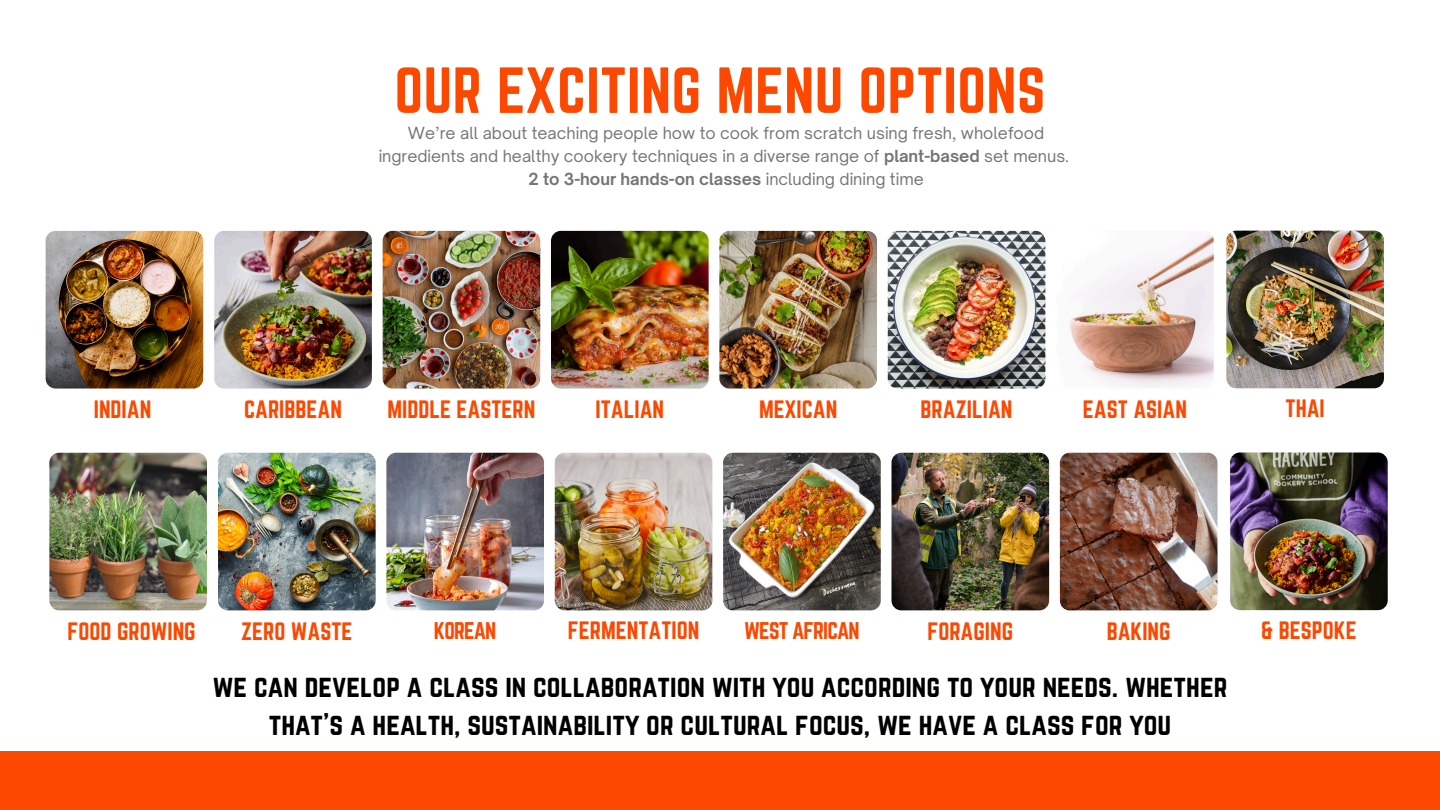
<style>
.page{position:relative;width:1440px;height:810px;background:#fff}
.page>*{position:absolute;margin:0;border:0;box-sizing:border-box;transform-origin:0 0}
.t1{font:56.9px "Norwester";letter-spacing:.01em;color:#fd4801}
.t2{font:27.4px/38.2px "Norwester";color:#000;text-align:center}
.t3{font:22px "Norwester";color:#fd4801}
.t4{font:21.1px "Norwester";letter-spacing:-.04em;color:#fd4801}
.t5{font:16px/23.2px "Open Sauce One";color:#191919;text-align:center}
.s1{font-weight:700}
</style>
<div class="page">
<img style="left:46px;top:231px;width:157px;height:158px;border-radius:10px">
<img style="left:383px;top:231px;width:157px;height:158px;border-radius:10px">
<img style="left:214px;top:231px;width:158px;height:158px;border-radius:10px">
<img style="left:551px;top:231px;width:158px;height:158px;border-radius:10px">
<img style="left:719px;top:231px;width:158px;height:158px;border-radius:10px">
<img style="left:888px;top:231px;width:157px;height:158px;border-radius:10px">
<div style="left:0;top:751px;width:1440px;height:59px;background:#fd4801"></div>
<img style="left:1056px;top:231px;width:158px;height:158px;border-radius:10px">
<img style="left:49px;top:453px;width:158px;height:157px;border-radius:10px">
<img style="left:386px;top:453px;width:158px;height:157px;border-radius:10px">
<img style="left:218px;top:453px;width:158px;height:157px;border-radius:10px">
<img style="left:555px;top:453px;width:157px;height:157px;border-radius:10px">
<img style="left:723px;top:453px;width:158px;height:157px;border-radius:10px">
<img style="left:892px;top:453px;width:157px;height:157px;border-radius:10px">
<img style="left:1060px;top:453px;width:158px;height:157px;border-radius:10px">
<img style="left:1226px;top:231px;width:158px;height:157px;border-radius:10px">
<img style="left:1230px;top:453px;width:158px;height:157px;border-radius:10px">
<h3 class="t1" style="left:395px;top:56px;width:652px">OUR EXCITING MENU OPTIONS</h3>
<p class="t5" style="left:379px;top:121px;width:692px">We’re all about teaching people how to cook from scratch using fresh, wholefood ingredients and healthy cookery techniques in a diverse range of <span class="s1">plant-based</span> set menus.<br><span class="s1">2 to 3-hour hands-on classes</span> including dining time</p>
<h3 class="t3" style="left:94px;top:396px;width:59px">INDIAN</h3>
<p class="t3" style="left:244px;top:396px;width:99px">CARIBBEAN</p>
<h3 class="t3" style="left:387px;top:396px;width:149px">MIDDLE EASTERN</h3>
<p class="t3" style="left:595px;top:396px;width:70px">ITALIAN</p>
<p class="t3" style="left:759px;top:396px;width:80px">MEXICAN</p>
<p class="t3" style="left:921px;top:396px;width:93px">BRAZILIAN</p>
<p class="t3" style="left:1083px;top:396px;width:106px">EAST ASIAN</p>
<h3 class="t3" style="left:1286px;top:395px;width:41px">THAI</h3>
<p class="t3" style="left:68px;top:618px;width:130px">FOOD GROWING</p>
<h3 class="t3" style="left:241px;top:618px;width:113px">ZERO WASTE</h3>
<h3 class="t4" style="left:434px;top:618px;width:64px">KOREAN</h3>
<h3 class="t3" style="left:568px;top:617px;width:133px">FERMENTATION</h3>
<h3 class="t3" style="left:927px;top:618px;width:87px">FORAGING</h3>
<h3 class="t2" style="left:213px;top:667px;width:1016px">we can develop a class in collaboration with you according to your needs. whether that's a health, sustainability or cultural focus, we have a class for you</h3>
<h3 class="t4" style="left:744px;top:618px;width:117px">WEST AFRICAN</h3>
<p class="t3" style="left:1107px;top:618px;width:65px">BAKING</p>
<p class="t3" style="left:1261px;top:617px;width:97px">&amp; BESPOKE</p>
</div>
